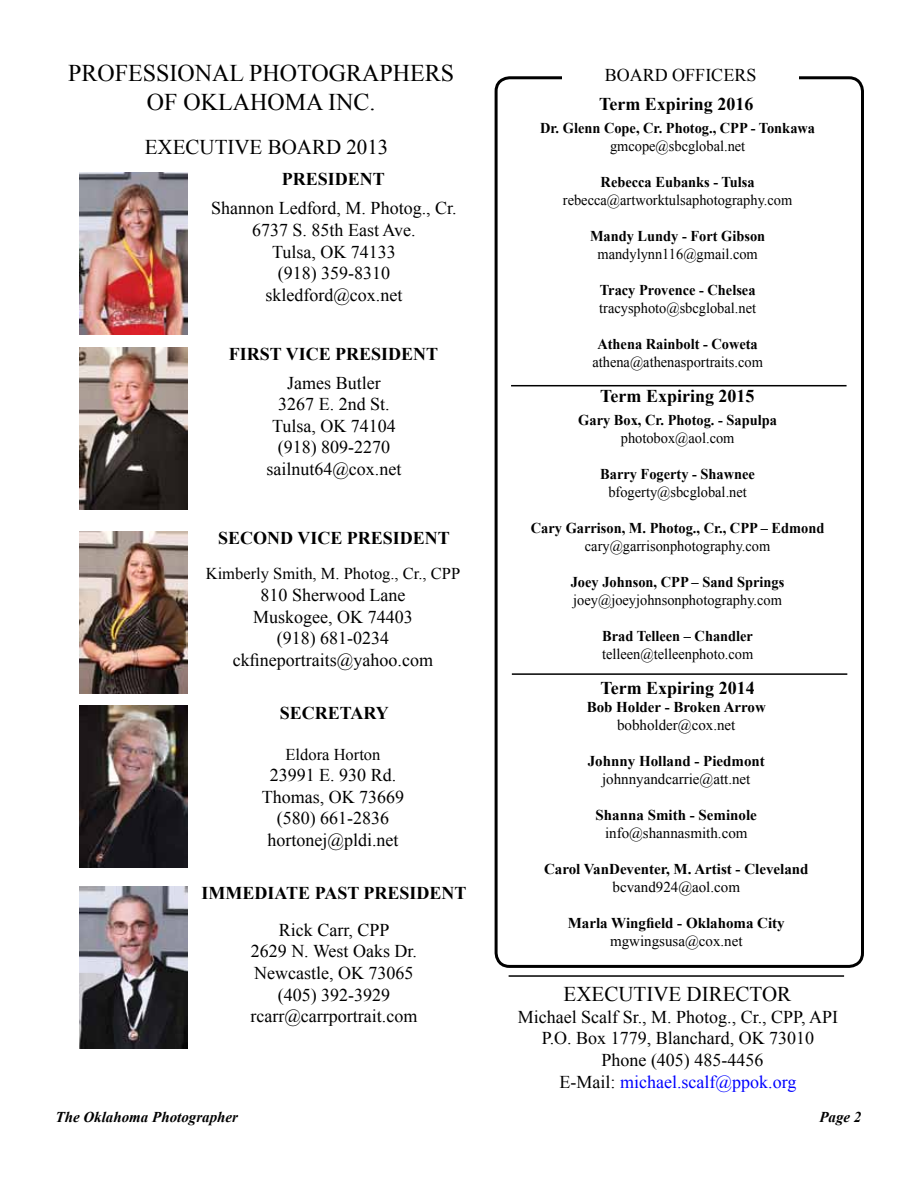
<style>
.page{position:relative;width:918px;height:1188px;background:#fff}
.page>*{position:absolute;margin:0;border:0;box-sizing:border-box;transform-origin:0 0}
.t1{font:24px/28.8px "Times New Roman";color:#000;text-align:center}
.t2{font:21px "Times New Roman";color:#000}
.t3{font:18px/21.6px "Times New Roman";color:#000;text-align:center}
.t4{font:700 18px "Times New Roman";color:#000}
.t5{font:16.5px "Times New Roman";color:#000}
.t6{font:15px "Times New Roman";color:#000;scale:.96 1}
.t7{font:700 15px "Times New Roman";color:#000;scale:.96 1}
.t8{font:700 15px "Times New Roman";color:#000}
.t9{font:15px "Times New Roman";color:#000}
.t10{font:italic 700 15px "Times New Roman";color:#000}
.s1{color:#00f}
</style>
<div class="page">
<div style="left:495px;top:76px;width:369px;height:892px;border:3px solid #000;border-radius:14px"></div>
<div style="left:562px;top:62px;width:237px;height:31px;background:#fff"></div>
<hr style="left:509px;top:975px;width:335px;height:2px;background:#000">
<hr style="left:511px;top:385px;width:336px;height:1px;background:#000">
<hr style="left:512px;top:673px;width:335px;height:2px;background:#000">
<img style="left:79px;top:887px;width:108px;height:162px">
<img style="left:79px;top:173px;width:108px;height:162px">
<img style="left:79px;top:348px;width:108px;height:162px">
<img style="left:79px;top:531px;width:108px;height:162px">
<img style="left:79px;top:705px;width:108px;height:162px">
<h1 class="t1" style="left:68px;top:58px;width:388px">PROFESSIONAL PHOTOGRAPHERS<br>OF OKLAHOMA INC.</h1>
<p class="t2" style="left:145px;top:132px;width:245px">EXECUTIVE BOARD 2013</p>
<p class="t4" style="left:282px;top:165px;width:105px">PRESIDENT</p>
<p class="t3" style="left:211px;top:197px;width:247px">Shannon Ledford, M. Photog., Cr.<br>6737 S. 85th East Ave.<br>Tulsa, OK 74133<br>(918) 359-8310 skledford@cox.net</p>
<p class="t4" style="left:229px;top:341px;width:211px">FIRST VICE PRESIDENT</p>
<p class="t3" style="left:266px;top:371px;width:137px">James Butler<br>3267 E. 2nd St.<br>Tulsa, OK 74104 (918) 809-2270 sailnut64@cox.net</p>
<p class="t4" style="left:218px;top:525px;width:233px">SECOND VICE PRESIDENT</p>
<p class="t5" style="left:206px;top:562px;width:256px">Kimberly Smith, M. Photog., Cr., CPP</p>
<p class="t3" style="left:233px;top:584px;width:202px">810 Sherwood Lane<br>Muskogee, OK 74403 (918) 681-0234 ckfineportraits@yahoo.com</p>
<p class="t4" style="left:280px;top:700px;width:111px">SECRETARY</p>
<p class="t5" style="left:286px;top:742px;width:96px">Eldora Horton</p>
<p class="t3" style="left:262px;top:764px;width:144px">23991 E. 930 Rd.<br>Thomas, OK 73669 (580) 661-2836 hortonej@pldi.net</p>
<p class="t4" style="left:202px;top:880px;width:267px">IMMEDIATE PAST PRESIDENT</p>
<p class="t3" style="left:250px;top:918px;width:169px">Rick Carr, CPP<br>2629 N. West Oaks Dr.<br>Newcastle, OK 73065 (405) 392-3929 rcarr@carrportrait.com</p>
<p class="t3" style="left:605px;top:63px;width:153px">BOARD OFFICERS</p>
<p class="t4" style="left:599px;top:91px;width:156px">Term Expiring 2016</p>
<p class="t7" style="left:540px;top:117px;width:288px">Dr. Glenn Cope, Cr. Photog., CPP - Tonkawa</p>
<p class="t6" style="left:610px;top:136px;width:142px">gmcope@sbcglobal.net</p>
<p class="t7" style="left:601px;top:171px;width:162px">Rebecca Eubanks - Tulsa</p>
<p class="t6" style="left:563px;top:190px;width:241px">rebecca@artworktulsaphotography.com</p>
<p class="t7" style="left:590px;top:225px;width:184px">Mandy Lundy - Fort Gibson</p>
<p class="t6" style="left:598px;top:244px;width:169px">mandylynn116@gmail.com</p>
<p class="t7" style="left:600px;top:279px;width:164px">Tracy Provence - Chelsea</p>
<p class="t6" style="left:599px;top:298px;width:165px">tracysphoto@sbcglobal.net</p>
<p class="t7" style="left:597px;top:333px;width:169px">Athena Rainbolt - Coweta</p>
<p class="t6" style="left:592px;top:352px;width:179px">athena@athenasportraits.com</p>
<p class="t4" style="left:600px;top:383px;width:156px">Term Expiring 2015</p>
<p class="t7" style="left:578px;top:409px;width:208px">Gary Box, Cr. Photog. - Sapulpa</p>
<p class="t6" style="left:621px;top:427px;width:120px">photobox@aol.com</p>
<p class="t7" style="left:600px;top:463px;width:163px">Barry Fogerty - Shawnee</p>
<p class="t6" style="left:608px;top:481px;width:146px">bfogerty@sbcglobal.net</p>
<p class="t7" style="left:531px;top:517px;width:307px">Cary Garrison, M. Photog., Cr., CPP – Edmond</p>
<p class="t6" style="left:585px;top:535px;width:195px">cary@garrisonphotography.com</p>
<p class="t7" style="left:571px;top:571px;width:224px">Joey Johnson, CPP – Sand Springs</p>
<p class="t6" style="left:573px;top:589px;width:219px">joey@joeyjohnsonphotography.com</p>
<p class="t7" style="left:602px;top:625px;width:159px">Brad Telleen – Chandler</p>
<p class="t6" style="left:602px;top:643px;width:159px">telleen@telleenphoto.com</p>
<p class="t4" style="left:600px;top:675px;width:156px">Term Expiring 2014</p>
<p class="t8" style="left:587px;top:696px;width:181px">Bob Holder - Broken Arrow</p>
<p class="t9" style="left:617px;top:714px;width:120px">bobholder@cox.net</p>
<p class="t8" style="left:588px;top:750px;width:179px">Johnny Holland - Piedmont</p>
<p class="t9" style="left:602px;top:768px;width:150px">johnnyandcarrie@att.net</p>
<p class="t8" style="left:596px;top:804px;width:163px">Shanna Smith - Seminole</p>
<p class="t9" style="left:605px;top:822px;width:144px">info@shannasmith.com</p>
<p class="t8" style="left:544px;top:858px;width:266px">Carol VanDeventer, M. Artist - Cleveland</p>
<p class="t9" style="left:613px;top:876px;width:129px">bcvand924@aol.com</p>
<p class="t8" style="left:568px;top:912px;width:218px">Marla Wingfield - Oklahoma City</p>
<p class="t9" style="left:610px;top:930px;width:134px">mgwingsusa@cox.net</p>
<p class="t2" style="left:564px;top:979px;width:229px">EXECUTIVE DIRECTOR</p>
<p class="t3" style="left:518px;top:1005px;width:322px">Michael Scalf Sr., M. Photog., Cr., CPP, API P.O. Box 1779, Blanchard, OK 73010<br>Phone (405) 485-4456<br>E-Mail: <span class="s1">michael.scalf@ppok.org</span></p>
<p class="t10" style="left:56px;top:1106px;width:184px">The Oklahoma Photographer</p>
<p class="t10" style="left:819px;top:1106px;width:44px">Page 2</p>
</div>
